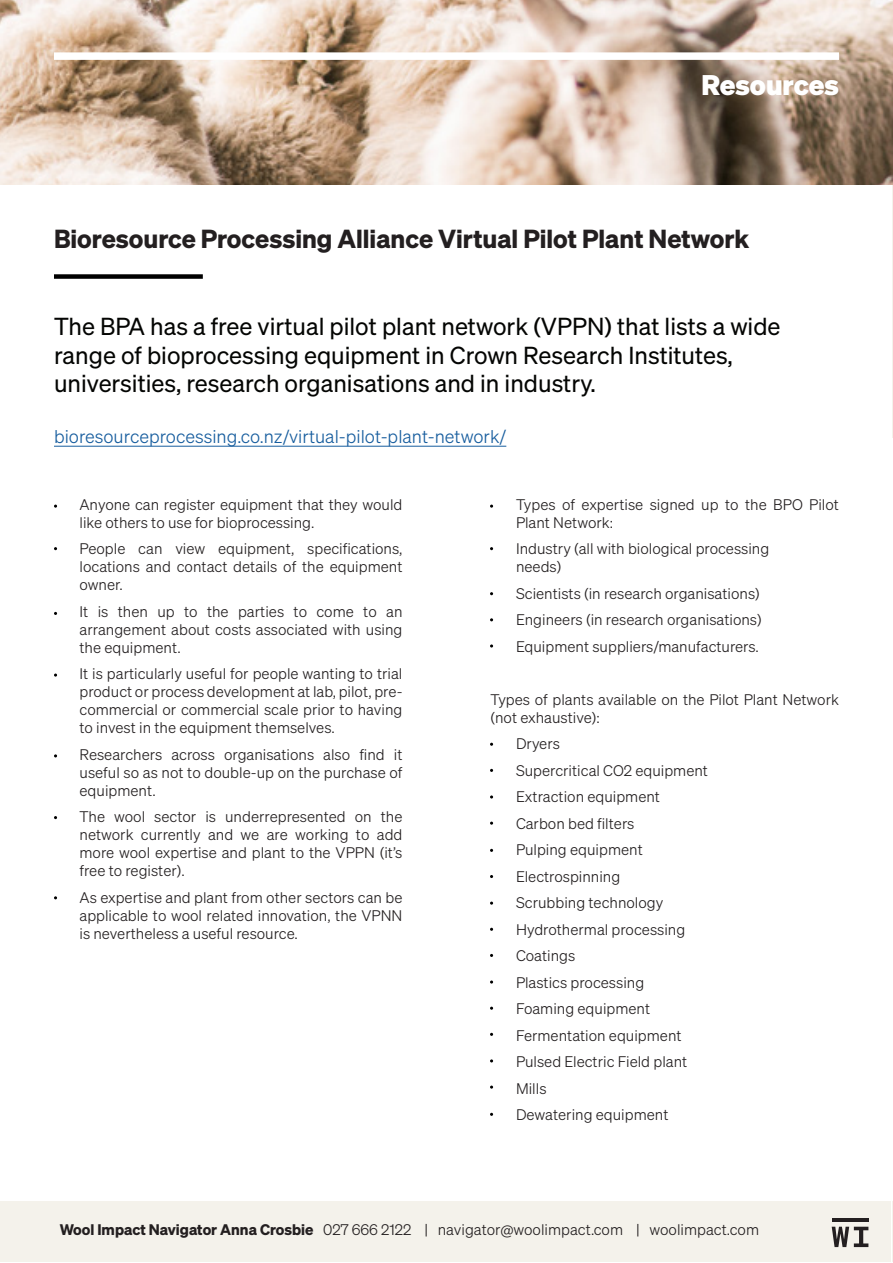
<style>
.page{position:relative;width:893px;height:1263px;background:#fff}
.page>*{position:absolute;margin:0;border:0;box-sizing:border-box;transform-origin:0 0}
.t1{font:700 27.75px "Sohne";color:#fff}
.t2{font:25.5px "Sohne Dreiviertelfett";color:#231f20}
.t3{font:24px/28.8px "Sohne Buch";color:#040503}
.t4{font:18px "Sohne Leicht";color:#175d9e}
.t5{font:15px/18px "Sohne Leicht";color:#231f20;text-align:justify}
.s1{font-family:"Sohne Dreiviertelfett"}
</style>
<div class="page">
<hr style="left:892px;top:185px;width:1px;height:253px;background:#f4f2eb">
<hr style="left:892px;top:1201px;width:1px;height:61px;background:#f4f2eb">
<img style="left:0;top:0;width:892px;height:185px">
<div style="left:0;top:1201px;width:891px;height:61px;background:#f4f2eb"></div>
<hr style="left:832px;top:1218px;width:36px;height:4px;background:#231f20">
<svg style="left:832px;top:1227px;width:36px;height:20px"></svg>
<div style="left:54px;top:52px;width:785px;height:8px;background:#fff"></div>
<div style="left:54px;top:274px;width:149px;height:5px;background:#000"></div>
<hr style="left:54px;top:446px;width:452px;height:1px;background:#175d9e">
<svg style="left:490px;top:901px;width:3px;height:4px"></svg>
<svg style="left:54px;top:673px;width:3px;height:4px"></svg>
<svg style="left:490px;top:1085px;width:3px;height:4px"></svg>
<p class="t1" style="left:701px;top:67px;width:139px">Resources</p>
<p class="t2" style="left:54px;top:223px;width:697px">Bioresource Processing Alliance Virtual Pilot Plant Network</p>
<p class="t3" style="left:54px;top:311px;width:728px">The BPA has a free virtual pilot plant network (VPPN) that lists a wide range of bioprocessing equipment in Crown Research Institutes, universities, research organisations and in industry.</p>
<p class="t4" style="left:54px;top:426px;width:454px">bioresourceprocessing.co.nz/virtual-pilot-plant-network/</p>
<p class="t5" style="left:80px;top:495px;width:324px">Anyone can register equipment that they would like others to use for bioprocessing.</p>
<p class="t5" style="left:80px;top:539px;width:324px">People can view equipment, specifications, locations and contact details of the equipment owner.</p>
<p class="t5" style="left:80px;top:602px;width:324px">It is then up to the parties to come to an arrangement about costs associated with using the equipment.</p>
<p class="t5" style="left:80px;top:664px;width:324px">It is particularly useful for people wanting to trial product or process development at lab, pilot, pre&shy;commercial or commercial scale prior to having to invest in the equipment themselves.</p>
<p class="t5" style="left:80px;top:745px;width:324px">Researchers across organisations also find it useful so as not to double-up on the purchase of equipment.</p>
<p class="t5" style="left:80px;top:807px;width:324px">The wool sector is underrepresented on the network currently and we are working to add more wool expertise and plant to the VPPN (it’s free to register).</p>
<p class="t5" style="left:80px;top:888px;width:324px">As expertise and plant from other sectors can be applicable to wool related innovation, the VPNN is nevertheless a useful resource.</p>
<p class="t5" style="left:516px;top:495px;width:324px">Types of expertise signed up to the BPO Pilot<br>Plant Network:</p>
<p class="t5" style="left:516px;top:539px;width:255px">Industry (all with biological processing needs)</p>
<p class="t5" style="left:516px;top:584px;width:245px">Scientists (in research organisations)</p>
<p class="t5" style="left:516px;top:610px;width:247px">Engineers (in research organisations)</p>
<p class="t5" style="left:516px;top:637px;width:244px">Equipment suppliers/manufacturers.</p>
<p class="t5" style="left:490px;top:690px;width:350px">Types of plants available on the Pilot Plant Network (not exhaustive):</p>
<p class="t5" style="left:516px;top:734px;width:45px">Dryers</p>
<p class="t5" style="left:516px;top:761px;width:194px">Supercritical CO2 equipment</p>
<p class="t5" style="left:516px;top:787px;width:146px">Extraction equipment</p>
<p class="t5" style="left:516px;top:814px;width:120px">Carbon bed filters</p>
<p class="t5" style="left:516px;top:840px;width:128px">Pulping equipment</p>
<p class="t5" style="left:516px;top:867px;width:106px">Electrospinning</p>
<p class="t5" style="left:516px;top:893px;width:149px">Scrubbing technology</p>
<p class="t5" style="left:516px;top:920px;width:171px">Hydrothermal processing</p>
<p class="t5" style="left:516px;top:946px;width:61px">Coatings</p>
<p class="t5" style="left:516px;top:973px;width:130px">Plastics processing</p>
<p class="t5" style="left:516px;top:999px;width:136px">Foaming equipment</p>
<p class="t5" style="left:516px;top:1026px;width:167px">Fermentation equipment</p>
<p class="t5" style="left:516px;top:1052px;width:173px">Pulsed Electric Field plant</p>
<p class="t5" style="left:516px;top:1079px;width:32px">Mills</p>
<p class="t5" style="left:516px;top:1105px;width:154px">Dewatering equipment</p>
<p class="t5" style="left:60px;top:1220px;width:701px"><span class="s1">Wool Impact Navigator Anna Crosbie</span> 027 666 2122 | navigator@woolimpact.com | woolimpact.com</p>
</div>
